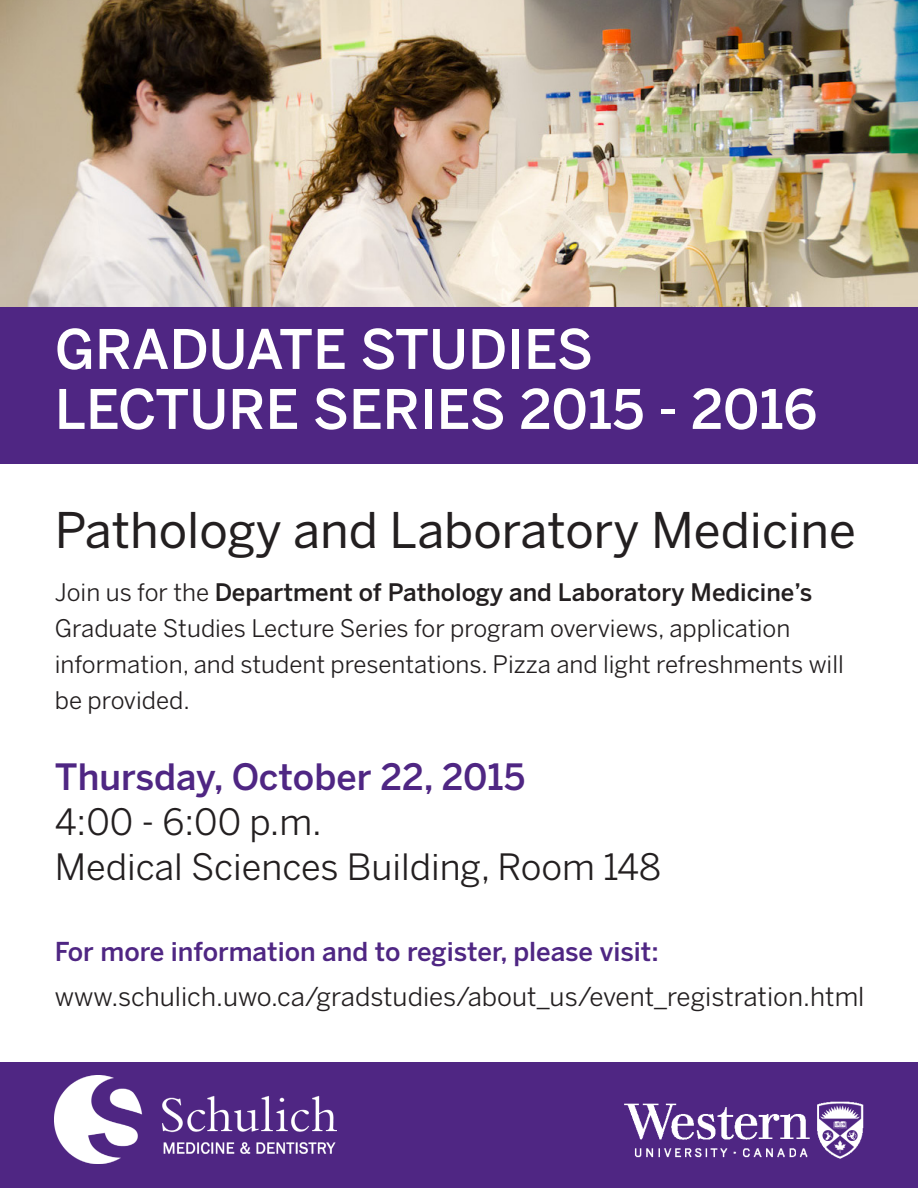
<style>
.page{position:relative;width:918px;height:1188px;background:#fff}
.page>*{position:absolute;margin:0;border:0;box-sizing:border-box;transform-origin:0 0}
.t1{font:500 54px "Benton Sans";color:#fff}
.t2{font:48.75px "Benton Sans";color:#231f20}
.t3{font:36px "Benton Sans";color:#231f20}
.t4{font:500 36px "Benton Sans";color:#4f2683}
.t5{font:25.8px "Benton Sans";color:#231f20}
.t6{font:500 25.8px "Benton Sans";color:#4f2683}
.t7{font:24px/36px "Benton Sans";color:#231f20}
.s1{font-weight:500}
</style>
<div class="page">
<img style="left:0;top:0;width:917px;height:307px">
<div style="left:1px;top:1062px;width:917px;height:126px;background:#4f2683"></div>
<div style="left:0;top:307px;width:918px;height:157px;background:#4f2683"></div>
<img style="left:54px;top:1075px;width:283px;height:88px">
<img style="left:624px;top:1101px;width:240px;height:58px">
<p class="t1" style="left:55px;top:317px;width:540px">GRADUATE STUDIES</p>
<p class="t1" style="left:55px;top:377px;width:764px">LECTURE SERIES 2015 - 2016</p>
<p class="t2" style="left:55px;top:501px;width:803px">Pathology and Laboratory Medicine</p>
<p class="t7" style="left:55px;top:574px;width:791px">Join us for the <span class="s1">Department of Pathology and Laboratory Medicine’s </span>Graduate Studies Lecture Series for program overviews, application information, and student presentations. Pizza and light refreshments will be provided.</p>
<p class="t4" style="left:55px;top:755px;width:472px">Thursday, October 22, 2015</p>
<p class="t3" style="left:55px;top:800px;width:269px">4:00 - 6:00 p.m.</p>
<p class="t3" style="left:55px;top:845px;width:608px">Medical Sciences Building, Room 148</p>
<p class="t6" style="left:55px;top:936px;width:605px">For more information and to register, please visit:</p>
<p class="t5" style="left:55px;top:981px;width:811px">www.schulich.uwo.ca/gradstudies/about_us/event_registration.html</p>
</div>
